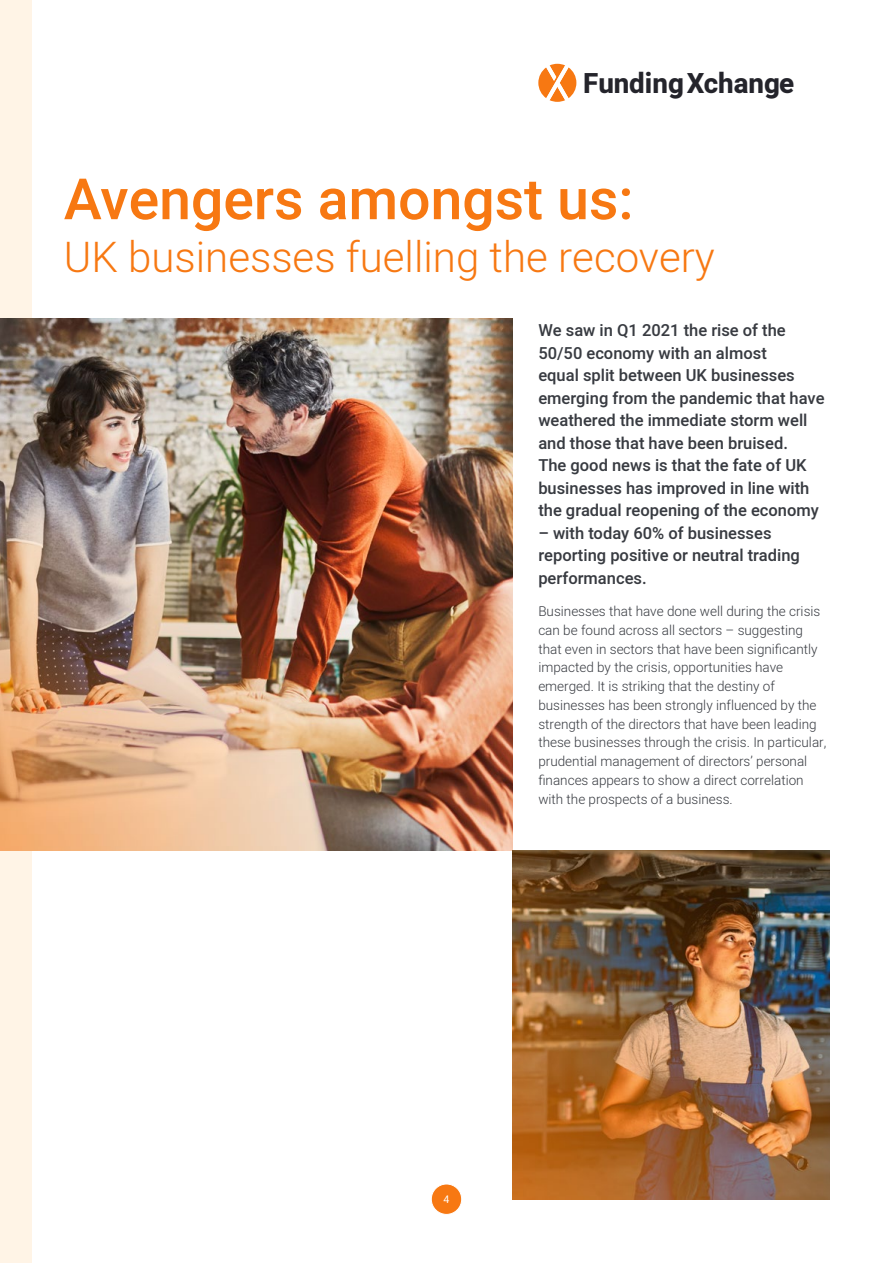
<style>
.page{position:relative;width:893px;height:1263px;background:#fff}
.page>*{position:absolute;margin:0;border:0;box-sizing:border-box;transform-origin:0 0}
.t1{font:500 57px "Heebo";color:#f77812}
.t2{font:300 42px "Heebo";color:#f77812}
.t3{font:800 27.75px "Heebo";color:#24242b}
.t4{font:500 16.5px/22.5px "Heebo";color:#383b41}
.t5{font:300 13.5px/18.8px "Heebo";color:#383b41}
.t6{font:10.5px "Heebo";color:#fff}
</style>
<div class="page">
<div style="left:0;top:0;width:32px;height:1263px;background:#fff4e6"></div>
<img style="left:0;top:319px;width:513px;height:531px">
<img style="left:513px;top:850px;width:316px;height:349px">
<div style="left:431px;top:1184px;width:31px;height:30px;background:#f77812;border-radius:50%"></div>
<div style="left:431px;top:1183px;width:31px;height:32px;border:1px solid #fff;border-radius:50%"></div>
<svg style="left:538px;top:64px;width:38px;height:38px"></svg>
<h3 class="t3" style="left:583px;top:64px;width:212px">Funding Xchange</h3>
<p class="t1" style="left:64px;top:159px;width:571px">Avengers amongst us:</p>
<p class="t2" style="left:64px;top:228px;width:653px">UK businesses fuelling the recovery</p>
<p class="t4" style="left:538px;top:319px;width:288px">We saw in Q1 2021 the rise of the 50/50 economy with an almost<br>equal split between UK businesses emerging from the pandemic that have weathered the immediate storm well and those that have been bruised.<br>The good news is that the fate of UK businesses has improved in line with the gradual reopening of the economy</p>
<p class="t4" style="left:538px;top:522px;width:263px">– with today 60% of businesses reporting positive or neutral trading performances.</p>
<p class="t5" style="left:538px;top:602px;width:290px">Businesses that have done well during the crisis can be found across all sectors – suggesting that even in sectors that have been significantly impacted by the crisis, opportunities have emerged. It is striking that the destiny of businesses has been strongly influenced by the strength of the directors that have been leading these businesses through the crisis. In particular, prudential management of directors’ personal finances appears to show a direct correlation with the prospects of a business.</p>
<p class="t6" style="left:444px;top:1192px;width:7px">4</p>
</div>
